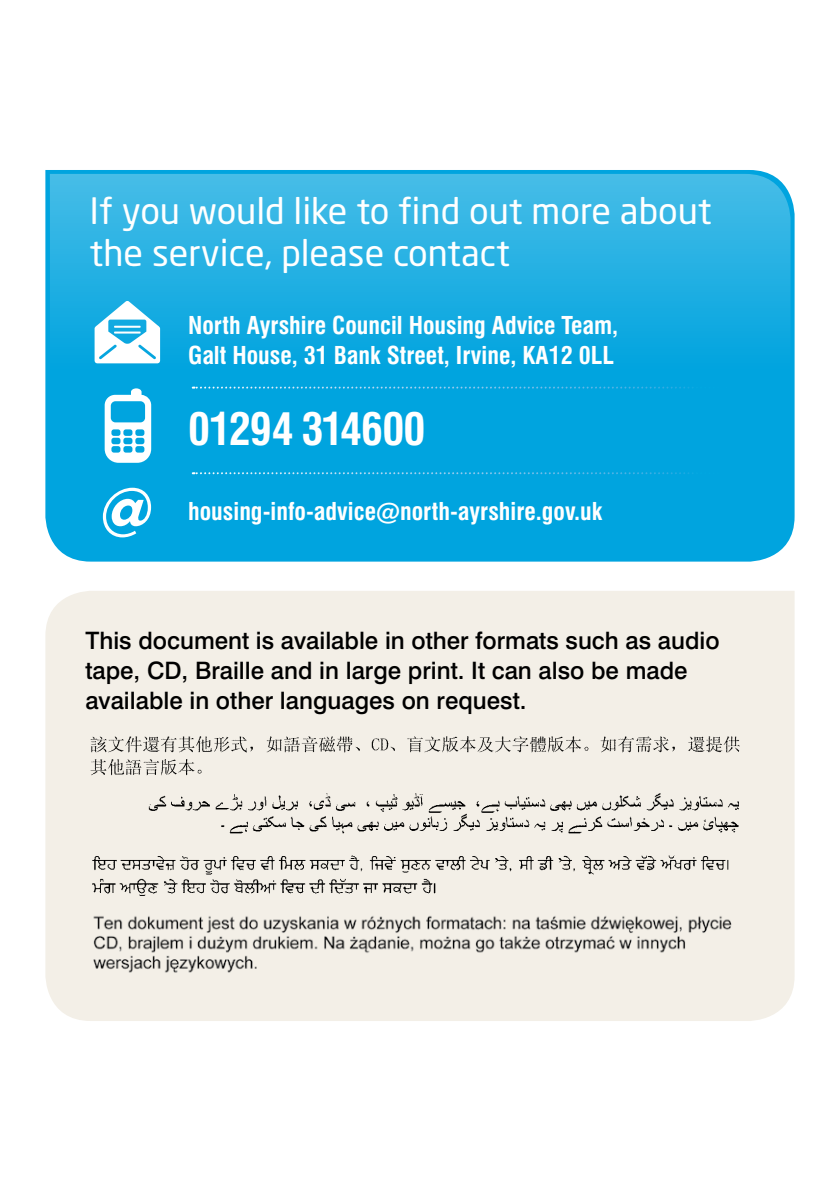
<style>
.page{position:relative;width:840px;height:1191px;background:#fff}
.page>*{position:absolute;margin:0;border:0;box-sizing:border-box;transform-origin:0 0}
.t1{font:700 condensed 44px "Swiss 721 BT";letter-spacing:-.02em;color:#fff}
.t2{font:36px/42px "Neo Sans";color:#fff}
.t3{font:500 24px/30px "Swiss 721 BT";color:#000}
.t4{font:700 condensed 24px/30px "Swiss 721 BT";color:#fff}
</style>
<div class="page">
<div style="left:45px;top:591px;width:749px;height:430px;background:#f3efe7"></div>
<img style="left:75px;top:844px;width:686px;height:65px">
<img style="left:72px;top:733px;width:670px;height:71px">
<img style="left:76px;top:908px;width:676px;height:76px">
<img style="left:95px;top:787px;width:681px;height:59px">
<div style="left:45px;top:170px;width:749px;height:391px;background:#00a4df"></div>
<svg style="left:50px;top:174px;width:740px;height:285px;background:#19ace1"></svg>
<svg style="left:94px;top:301px;width:66px;height:62px"></svg>
<svg style="left:105px;top:388px;width:46px;height:75px"></svg>
<svg style="left:103px;top:488px;width:48px;height:49px"></svg>
<svg style="left:192px;top:386px;width:537px;height:2px"></svg>
<svg style="left:192px;top:472px;width:537px;height:2px"></svg>
<h2 class="t2" style="left:90px;top:189px;width:623px">If you would like to find out more about the service, please contact</h2>
<p class="t4" style="left:188px;top:311px;width:431px">North Ayrshire Council Housing Advice Team,<br>Galt House, 31 Bank Street, Irvine, KA12 0LL</p>
<h1 class="t1" style="left:188px;top:402px;width:239px">01294 314600</h1>
<p class="t4" style="left:188px;top:496px;width:415px">housing-info-advice@north-ayrshire.gov.uk</p>
<p class="t3" style="left:85px;top:625px;width:635px">This document is available in other formats such as audio tape, CD, Braille and in large print. It can also be made available in other languages on request.</p>
</div>
